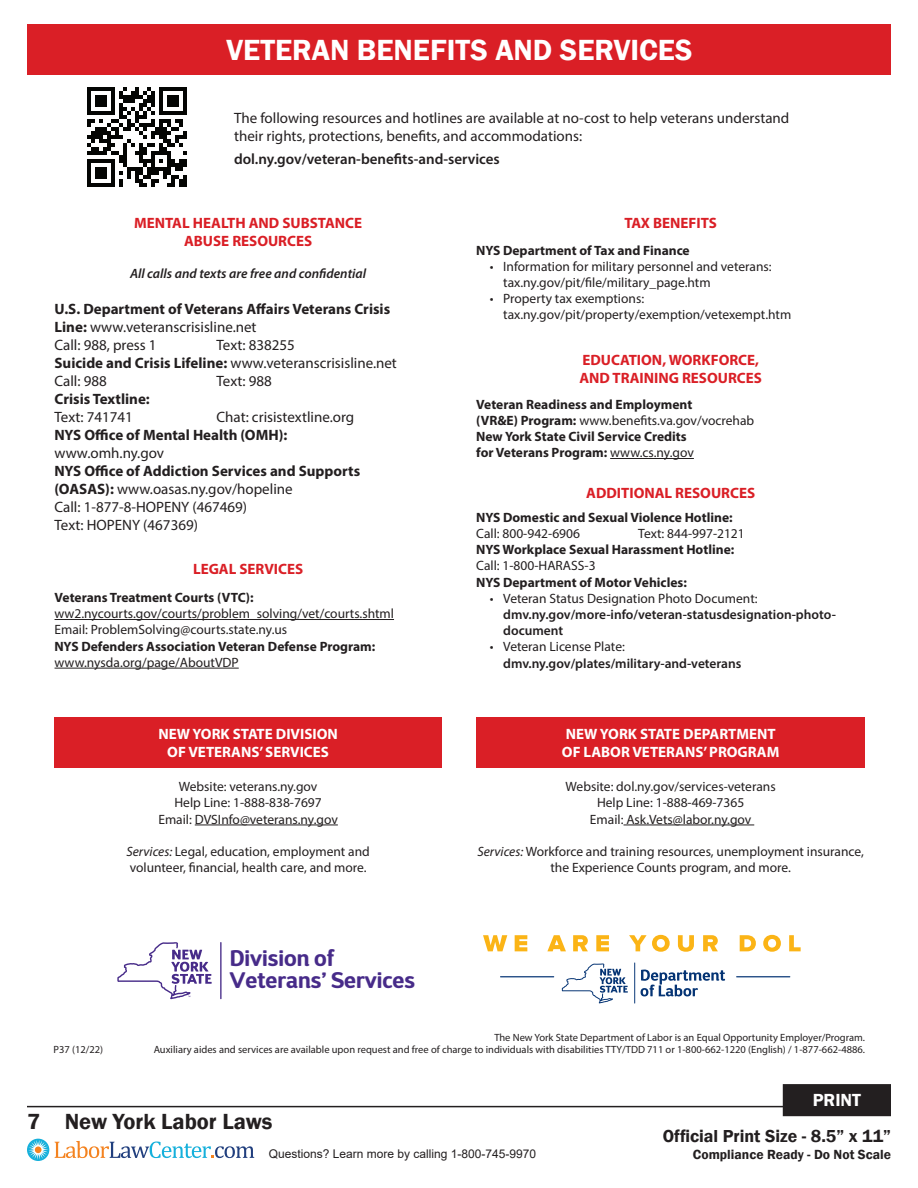
<style>
.page{position:relative;width:918px;height:1188px;background:#fff}
.page>*{position:absolute;margin:0;border:0;box-sizing:border-box;transform-origin:0 0}
.t1{font:600 30px "Franklin Gothic";color:#fff}
.t2{font:700 22.65px/22.6px "D Sari";color:#472b89}
.t3{font:600 22.5px "Franklin Gothic";color:#231f20}
.t4{font:600 18px "Franklin Gothic";color:#fff}
.t5{font:600 17.85px "Franklin Gothic";color:#231f20}
.t6{font:15px "Myriad Pro";color:#231f20}
.t7{font:700 15px "Myriad Pro";color:#231f20}
.t8{font:700 15px "Myriad Pro";color:#da1f26}
.t9{font:700 15px "Myriad Pro";color:#fff}
.t10{font:600 15px "Myriad Pro";color:#231f20}
.t11{font:600 13.65px "Franklin Gothic";color:#231f20}
.t12{font:13.5px/16.2px "Myriad Pro";color:#231f20}
.t13{font:700 13.5px "Myriad Pro";color:#231f20}
.t14{font:600 13.5px/16.2px "Myriad Pro";color:#231f20}
.t15{font:italic 600 13.5px "Myriad Pro";color:#231f20}
.t16{font:12px "Arial";color:#231f20}
.t17{font:10.5px "Myriad Pro";color:#231f20}
.s1{font-weight:700}
.s2{font-style:italic}
.s3{font-weight:400}
</style>
<div class="page">
<hr style="left:27px;top:1106px;width:864px;height:1px;background:#231f20">
<svg style="left:27px;top:1139px;width:22px;height:22px"></svg>
<div style="left:35px;top:1146px;width:7px;height:7px;background:#f58320;border-radius:50%"></div>
<svg style="left:55px;top:1141px;width:199px;height:17px"></svg>
<div style="left:784px;top:1086px;width:106px;height:29px;background:#231f20"></div>
<div style="left:783px;top:1084px;width:108px;height:32px;border:3px solid #231f20"></div>
<div style="left:55px;top:717px;width:387px;height:51px;background:#da1f26"></div>
<div style="left:476px;top:717px;width:389px;height:51px;background:#da1f26"></div>
<div style="left:27px;top:24px;width:864px;height:50px;background:#da1f26"></div>
<hr style="left:55px;top:619px;width:339px;height:1px;background:#231f20">
<hr style="left:55px;top:668px;width:184px;height:1px;background:#231f20">
<hr style="left:195px;top:825px;width:143px;height:1px;background:#231f20">
<hr style="left:624px;top:825px;width:130px;height:1px;background:#231f20">
<hr style="left:610px;top:458px;width:84px;height:1px;background:#231f20">
<svg style="left:87px;top:87px;width:100px;height:100px"></svg>
<hr style="left:87px;top:183px;width:28px;height:4px;background:#040503">
<div style="left:95px;top:167px;width:12px;height:12px;background:#040503"></div>
<svg style="left:117px;top:942px;width:95px;height:57px"></svg>
<hr style="left:220px;top:942px;width:2px;height:57px;background:#472b89">
<hr style="left:736px;top:976px;width:54px;height:1px;background:#053474">
<hr style="left:500px;top:976px;width:54px;height:1px;background:#053474">
<svg style="left:483px;top:935px;width:24px;height:16px"></svg>
<svg style="left:515px;top:935px;width:12px;height:16px"></svg>
<svg style="left:547px;top:935px;width:19px;height:16px"></svg>
<svg style="left:573px;top:935px;width:15px;height:16px"></svg>
<svg style="left:596px;top:935px;width:13px;height:16px"></svg>
<svg style="left:629px;top:935px;width:41px;height:17px"></svg>
<svg style="left:678px;top:935px;width:16px;height:17px"></svg>
<svg style="left:703px;top:935px;width:15px;height:16px"></svg>
<svg style="left:740px;top:935px;width:16px;height:16px"></svg>
<svg style="left:763px;top:935px;width:18px;height:17px"></svg>
<svg style="left:789px;top:935px;width:12px;height:16px"></svg>
<svg style="left:641px;top:970px;width:84px;height:26px"></svg>
<hr style="left:634px;top:963px;width:1px;height:40px;background:#053474">
<svg style="left:562px;top:963px;width:66px;height:40px"></svg>
<p class="t1" style="left:227px;top:31px;width:467px">VETERAN BENEFITS AND SERVICES</p>
<p class="t6" style="left:234px;top:109px;width:557px">The following resources and hotlines are available at no-cost to help veterans understand</p>
<p class="t6" style="left:234px;top:127px;width:350px">their rights, protections, benefits, and accommodations:</p>
<p class="t10" style="left:234px;top:150px;width:267px">dol.ny.gov/veteran-benefits-and-services</p>
<p class="t8" style="left:134px;top:213px;width:230px">MENTAL HEALTH AND SUBSTANCE</p>
<p class="t8" style="left:184px;top:231px;width:130px">ABUSE RESOURCES</p>
<p class="t15" style="left:130px;top:265px;width:238px">All calls and texts are free and confidential</p>
<p class="t7" style="left:55px;top:299px;width:337px">U.S. Department of Veterans Affairs Veterans Crisis</p>
<p class="t6" style="left:55px;top:318px;width:204px"><span class="s1">Line:</span> www.veteranscrisisline.net</p>
<p class="t6" style="left:55px;top:336px;width:104px">Call: 988, press 1</p>
<p class="t6" style="left:217px;top:336px;width:80px">Text: 838255</p>
<p class="t6" style="left:55px;top:354px;width:344px"><span class="s1">Suicide and Crisis Lifeline:</span> www.veteranscrisisline.net</p>
<p class="t6" style="left:55px;top:372px;width:54px">Call: 988</p>
<p class="t6" style="left:217px;top:372px;width:57px">Text: 988</p>
<p class="t7" style="left:55px;top:389px;width:97px">Crisis Textline:</p>
<p class="t6" style="left:55px;top:408px;width:80px">Text: 741741</p>
<p class="t6" style="left:217px;top:408px;width:139px">Chat: crisistextline.org</p>
<p class="t7" style="left:55px;top:425px;width:234px">NYS Office of Mental Health (OMH):</p>
<p class="t6" style="left:55px;top:444px;width:111px">www.omh.ny.gov</p>
<p class="t7" style="left:55px;top:461px;width:307px">NYS Office of Addiction Services and Supports</p>
<p class="t6" style="left:55px;top:480px;width:240px"><span class="s1">(OASAS):</span> www.oasas.ny.gov/hopeline</p>
<p class="t6" style="left:55px;top:498px;width:194px">Call: 1-877-8-HOPENY (467469)</p>
<p class="t6" style="left:55px;top:516px;width:145px">Text: HOPENY (467369)</p>
<p class="t8" style="left:193px;top:559px;width:112px">LEGAL SERVICES</p>
<p class="t12" style="left:55px;top:589px;width:341px"><span class="s1">Veterans Treatment Courts (VTC): </span>ww2.nycourts.gov/courts/problem_solving/vet/courts.shtml</p>
<p class="t12" style="left:55px;top:622px;width:234px">Email: ProblemSolving@courts.state.ny.us</p>
<p class="t13" style="left:55px;top:637px;width:322px">NYS Defenders Association Veteran Defense Program:</p>
<p class="t12" style="left:55px;top:654px;width:186px">www.nysda.org/page/AboutVDP</p>
<p class="t9" style="left:158px;top:724px;width:181px">NEW YORK STATE DIVISION</p>
<p class="t9" style="left:167px;top:742px;width:163px">OF VETERANS’ SERVICES</p>
<p class="t12" style="left:179px;top:778px;width:140px">Website: veterans.ny.gov</p>
<p class="t12" style="left:174px;top:795px;width:149px">Help Line: 1-888-838-7697</p>
<p class="t12" style="left:158px;top:811px;width:181px">Email: DVSInfo@veterans.ny.gov</p>
<p class="t12" style="left:126px;top:843px;width:245px"><span class="s2">Services:</span> Legal, education, employment and</p>
<p class="t12" style="left:130px;top:859px;width:238px">volunteer, financial, health care, and more.</p>
<h2 class="t2" style="left:230px;top:946px;width:187px">Division of<br>Veterans’ Services</h2>
<p class="t8" style="left:624px;top:213px;width:94px">TAX BENEFITS</p>
<p class="t13" style="left:476px;top:241px;width:215px">NYS Department of Tax and Finance</p>
<p class="t12" style="left:503px;top:258px;width:270px;text-indent:-14px">• Information for military personnel and veterans: tax.ny.gov/pit/file/military_page.htm</p>
<p class="t12" style="left:503px;top:290px;width:290px;text-indent:-14px">• Property tax exemptions: tax.ny.gov/pit/property/exemption/vetexempt.htm</p>
<p class="t8" style="left:582px;top:350px;width:178px">EDUCATION, WORKFORCE,</p>
<p class="t8" style="left:579px;top:368px;width:184px">AND TRAINING RESOURCES</p>
<p class="t13" style="left:476px;top:395px;width:218px">Veteran Readiness and Employment</p>
<p class="t12" style="left:476px;top:412px;width:279px"><span class="s1">(VR&amp;E) Program:</span> www.benefits.va.gov/vocrehab</p>
<p class="t13" style="left:476px;top:428px;width:212px">New York State Civil Service Credits</p>
<p class="t13" style="left:476px;top:444px;width:219px">for Veterans Program: <span class="s3">www.cs.ny.gov</span></p>
<p class="t8" style="left:586px;top:484px;width:170px">ADDITIONAL RESOURCES</p>
<p class="t13" style="left:476px;top:508px;width:258px">NYS Domestic and Sexual Violence Hotline:</p>
<p class="t12" style="left:476px;top:525px;width:105px">Call: 800-942-6906</p>
<p class="t12" style="left:638px;top:525px;width:108px">Text: 844-997-2121</p>
<p class="t13" style="left:476px;top:541px;width:260px">NYS Workplace Sexual Harassment Hotline:</p>
<p class="t12" style="left:476px;top:558px;width:121px">Call: 1-800-HARASS-3</p>
<p class="t13" style="left:476px;top:573px;width:212px">NYS Department of Motor Vehicles:</p>
<p class="t14" style="left:503px;top:590px;width:334px;text-indent:-14px"><span class="s3">• Veteran Status Designation Photo Document: </span>dmv.ny.gov/more-info/veteran-statusdesignation-photo&shy;document</p>
<p class="t14" style="left:503px;top:638px;width:240px;text-indent:-14px"><span class="s3">• Veteran License Plate: </span>dmv.ny.gov/plates/military-and-veterans</p>
<p class="t9" style="left:566px;top:724px;width:211px">NEW YORK STATE DEPARTMENT</p>
<p class="t9" style="left:562px;top:742px;width:219px">OF LABOR VETERANS’ PROGRAM</p>
<p class="t12" style="left:566px;top:778px;width:212px">Website: dol.ny.gov/services-veterans</p>
<p class="t12" style="left:597px;top:795px;width:149px">Help Line: 1-888-469-7365</p>
<p class="t12" style="left:590px;top:811px;width:163px">Email: Ask.Vets@labor.ny.gov</p>
<p class="t12" style="left:477px;top:843px;width:388px;text-align:center"><span class="s2">Services:</span> Workforce and training resources, unemployment insurance, the Experience Counts program, and more.</p>
<p class="t17" style="left:494px;top:1031px;width:372px">The New York State Department of Labor is an Equal Opportunity Employer/Program.</p>
<p class="t17" style="left:53px;top:1043px;width:51px">P37 (12/22)</p>
<p class="t17" style="left:154px;top:1043px;width:713px">Auxiliary aides and services are available upon request and free of charge to individuals with disabilities TTY/TDD 711 or 1-800-662-1220 (English) / 1-877-662-4886.</p>
<h3 class="t3" style="left:27px;top:1107px;width:247px">7 New York Labor Laws</h3>
<p class="t16" style="left:269px;top:1146px;width:269px">Questions? Learn more by calling 1-800-745-9970</p>
<h3 class="t4" style="left:813px;top:1089px;width:50px">PRINT</h3>
<h3 class="t5" style="left:663px;top:1125px;width:230px">Official Print Size - 8.5” x 11”</h3>
<p class="t11" style="left:693px;top:1146px;width:200px">Compliance Ready - Do Not Scale</p>
</div>
